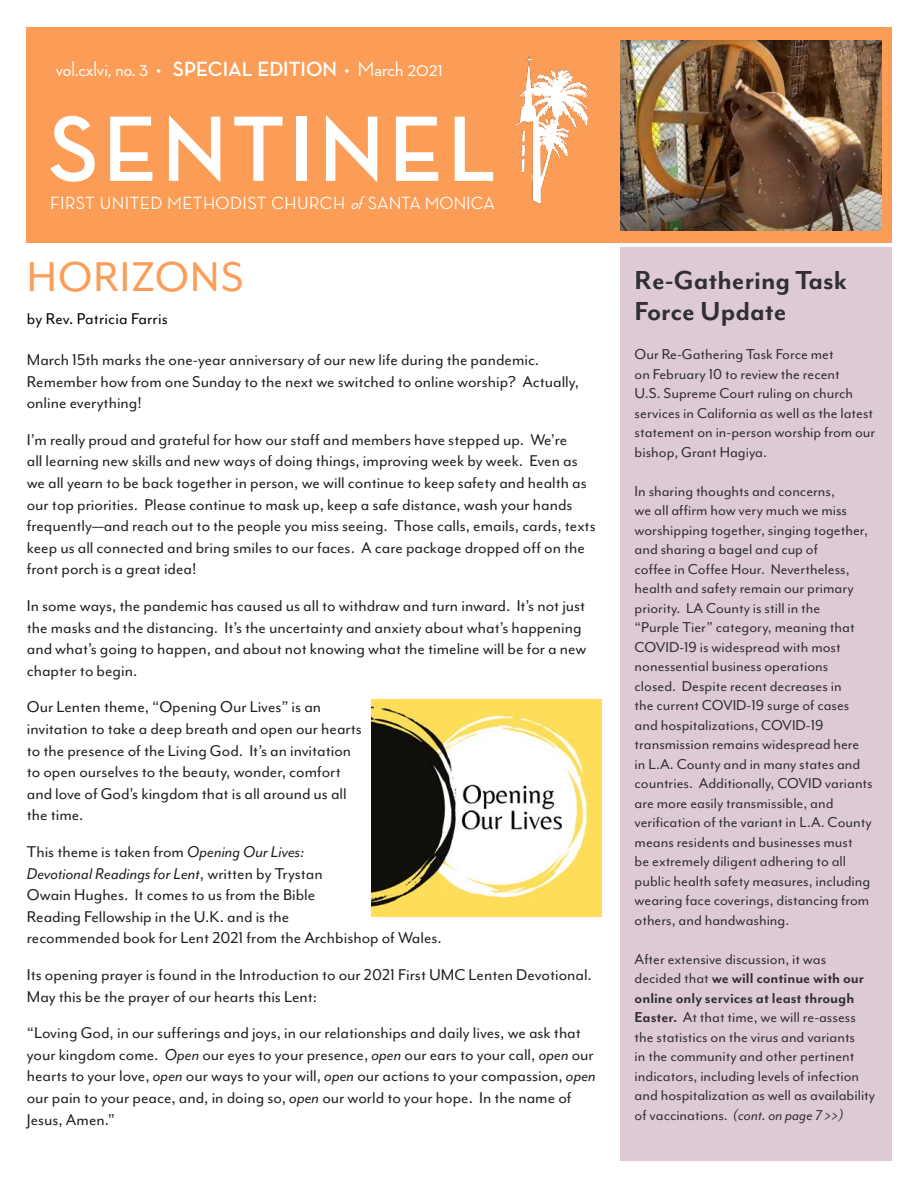
<style>
.page{position:relative;width:918px;height:1188px;background:#fff}
.page>*{position:absolute;margin:0;border:0;box-sizing:border-box;transform-origin:0 0}
.t1{font:700 94.5px "Neutra Disp";letter-spacing:.05em;color:#fff}
.t2{font:48px "Mr Eaves Mod OT";letter-spacing:.025em;color:#fc9d57}
.t3{font:700 30px/31.5px "Mr Eaves Mod OT";color:#312f30}
.t4{font:500 21px "Neutra Disp";color:#fff}
.t5{font:18px/21.6px "Mr Eaves Mod OT";color:#231f20}
.t6{font:italic 18px/21.6px "Mr Eaves Mod OT";color:#231f20}
.t7{font:500 18px "Neutra Disp";letter-spacing:.025em;color:#fff}
.t8{font:18px "Mr Eaves Mod OT";letter-spacing:.01em;color:#040503}
.t9{font:16.5px/19.5px "Mr Eaves Mod OT";color:#312f30}
.s1{font-weight:700}
.s2{font-style:italic}
.s3{font-style:normal}
</style>
<div class="page">
<div style="left:26px;top:27px;width:865px;height:216px;background:#fc9d57"></div>
<img style="left:516px;top:56px;width:73px;height:148px">
<img style="left:372px;top:699px;width:230px;height:217px">
<div style="left:620px;top:248px;width:271px;height:913px;background:#decad7"></div>
<img style="left:620px;top:40px;width:262px;height:191px">
<p class="t4" style="left:56px;top:57px;width:389px">vol.cxlvi, no. 3 • <span class="s1">SPECIAL EDITION</span> • March 2021</p>
<p class="t1" style="left:48px;top:96px;width:450px">SENTINEL</p>
<p class="t7" style="left:50px;top:193px;width:446px">FIRST UNITED METHODIST CHURCH <span class="s2">of</span>SANTA MONICA</p>
<p class="t2" style="left:27px;top:251px;width:218px">HORIZONS</p>
<p class="t8" style="left:27px;top:309px;width:143px">by Rev. Patricia Farris</p>
<p class="t5" style="left:27px;top:349px;width:554px">March 15th marks the one-year anniversary of our new life during the pandemic.<br>Remember how from one Sunday to the next we switched to online worship? Actually, online everything!</p>
<p class="t5" style="left:27px;top:429px;width:570px">I’m really proud and grateful for how our staff and members have stepped up. We’re<br>all learning new skills and new ways of doing things, improving week by week. Even as we all yearn to be back together in person, we will continue to keep safety and health as our top priorities. Please continue to mask up, keep a safe distance, wash your hands frequently—and reach out to the people you miss seeing. Those calls, emails, cards, texts keep us all connected and bring smiles to our faces. A care package dropped off on the front porch is a great idea!</p>
<p class="t5" style="left:27px;top:595px;width:561px">In some ways, the pandemic has caused us all to withdraw and turn inward. It’s not just the masks and the distancing. It’s the uncertainty and anxiety about what’s happening and what’s going to happen, and about not knowing what the timeline will be for a new chapter to begin.</p>
<p class="t5" style="left:27px;top:697px;width:337px">Our Lenten theme, “Opening Our Lives” is an invitation to take a deep breath and open our hearts to the presence of the Living God. It’s an invitation</p>
<p class="t5" style="left:27px;top:761px;width:315px">to open ourselves to the beauty, wonder, comfort</p>
<p class="t5" style="left:27px;top:783px;width:321px">and love of God’s kingdom that is all around us all</p>
<p class="t5" style="left:27px;top:805px;width:58px">the time.</p>
<p class="t6" style="left:27px;top:841px;width:298px"><span class="s3">This theme is taken from</span> Opening Our Lives:<br>Devotional Readings for Lent<span class="s3">, written by Trystan</span></p>
<p class="t5" style="left:27px;top:884px;width:290px">Owain Hughes. It comes to us from the Bible</p>
<p class="t5" style="left:27px;top:906px;width:417px">Reading Fellowship in the U.K. and is the<br>recommended book for Lent 2021 from the Archbishop of Wales.</p>
<p class="t5" style="left:27px;top:964px;width:567px">Its opening prayer is found in the Introduction to our 2021 First UMC Lenten Devotional.<br>May this be the prayer of our hearts this Lent:</p>
<p class="t5" style="left:27px;top:1022px;width:571px">“Loving God, in our sufferings and joys, in our relationships and daily lives, we ask that your kingdom come. <span class="s2">Open</span> our eyes to your presence, <span class="s2">open</span> our ears to your call, <span class="s2">open</span> our hearts to your love, <span class="s2">open</span> our ways to your will, <span class="s2">open</span> our actions to your compassion, <span class="s2">open </span>our pain to your peace, and, in doing so, <span class="s2">open</span> our world to your hope. In the name of Jesus, Amen.”</p>
<p class="t3" style="left:635px;top:264px;width:214px">Re-Gathering Task<br>Force Update</p>
<p class="t9" style="left:635px;top:345px;width:242px">Our Re-Gathering Task Force met<br>on February 10 to review the recent<br>U.S. Supreme Court ruling on church services in California as well as the latest statement on in-person worship from our bishop, Grant Hagiya.</p>
<p class="t9" style="left:635px;top:481px;width:240px">In sharing thoughts and concerns,<br>we all affirm how very much we miss worshipping together, singing together, and sharing a bagel and cup of<br>coffee in Coffee Hour. Nevertheless, health and safety remain our primary priority. LA County is still in the<br>“Purple Tier” category, meaning that COVID-19 is widespread with most nonessential business operations closed. Despite recent decreases in<br>the current COVID-19 surge of cases and hospitalizations, COVID-19 transmission remains widespread here in L.A. County and in many states and countries. Additionally, COVID variants are more easily transmissible, and verification of the variant in L.A. County means residents and businesses must<br>be extremely diligent adhering to all public health safety measures, including wearing face coverings, distancing from others, and handwashing.</p>
<p class="t9" style="left:635px;top:949px;width:242px">After extensive discussion, it was decided that <span class="s1">we will continue with our online only services at least through Easter.</span> At that time, we will re-assess the statistics on the virus and variants<br>in the community and other pertinent indicators, including levels of infection and hospitalization as well as availability of vaccinations. <span class="s2">(cont. on page 7 &gt;&gt;)</span></p>
</div>
